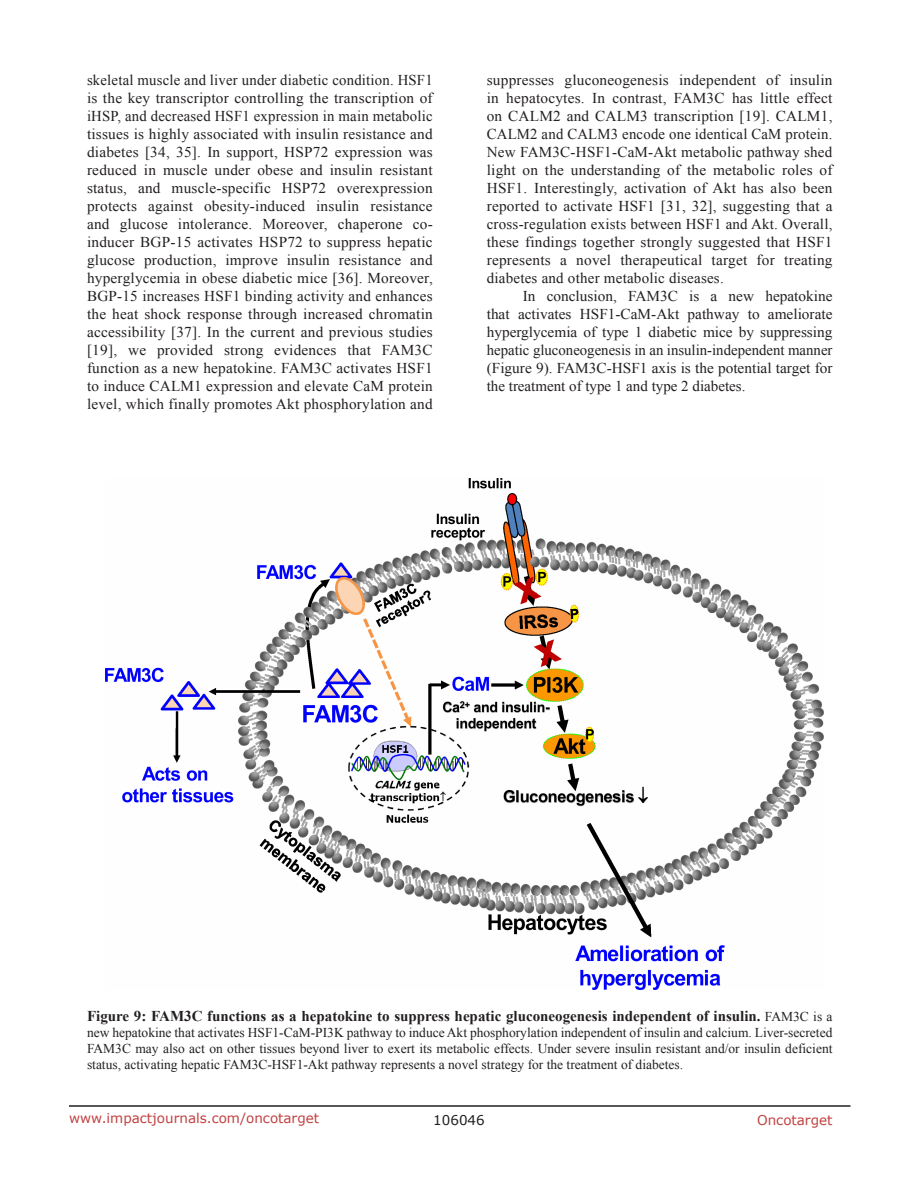
<style>
.page{position:relative;width:918px;height:1188px;background:#fff}
.page>*{position:absolute;margin:0;border:0;box-sizing:border-box;transform-origin:0 0}
.BodyText{font:15px/18px "Times New Roman";letter-spacing:.015em;color:#231f20;text-align:justify}
.figuretext{font:700 15px "Times New Roman";color:#231f20}
.figuretext-2{font:13.5px/16.2px "Times New Roman";color:#231f20;text-align:justify}
.t1{font:13.5px "Verdana";color:#c24141}
.t2{font:13.5px "Verdana";color:#231f20}
.s1{font-weight:400;font-size:13.5px}
</style>
<div class="page">
<hr style="left:69px;top:1105px;width:781px;height:2px;background:#231f20">
<img style="left:105px;top:479px;width:718px;height:510px">
<p class="BodyText" style="left:87px;top:71px;width:347px">skeletal muscle and liver under diabetic condition. HSF1 is the key transcriptor controlling the transcription of iHSP, and decreased HSF1 expression in main metabolic tissues is highly associated with insulin resistance and diabetes [34, 35]. In support, HSP72 expression was reduced in muscle under obese and insulin resistant status, and muscle-specific HSP72 overexpression protects against obesity-induced insulin resistance and glucose intolerance. Moreover, chaperone co&shy;inducer BGP-15 activates HSP72 to suppress hepatic glucose production, improve insulin resistance and hyperglycemia in obese diabetic mice [36]. Moreover, BGP-15 increases HSF1 binding activity and enhances the heat shock response through increased chromatin accessibility [37]. In the current and previous studies [19], we provided strong evidences that FAM3C function as a new hepatokine. FAM3C activates HSF1 to induce CALM1 expression and elevate CaM protein level, which finally promotes Akt phosphorylation and</p>
<p class="BodyText" style="left:487px;top:71px;width:347px">suppresses gluconeogenesis independent of insulin in hepatocytes. In contrast, FAM3C has little effect on CALM2 and CALM3 transcription [19]. CALM1, CALM2 and CALM3 encode one identical CaM protein.<br>New FAM3C-HSF1-CaM-Akt metabolic pathway shed light on the understanding of the metabolic roles of HSF1. Interestingly, activation of Akt has also been reported to activate HSF1 [31, 32], suggesting that a cross-regulation exists between HSF1 and Akt. Overall, these findings together strongly suggested that HSF1 represents a novel therapeutical target for treating diabetes and other metabolic diseases.</p>
<p class="BodyText" style="left:487px;top:287px;width:347px;text-indent:36px">In conclusion, FAM3C is a new hepatokine that activates HSF1-CaM-Akt pathway to ameliorate hyperglycemia of type 1 diabetic mice by suppressing hepatic gluconeogenesis in an insulin-independent manner (Figure 9). FAM3C-HSF1 axis is the potential target for the treatment of type 1 and type 2 diabetes.</p>
<p class="figuretext" style="left:87px;top:1005px;width:747px">Figure 9: FAM3C functions as a hepatokine to suppress hepatic gluconeogenesis independent of insulin. <span class="s1">FAM3C is a</span></p>
<p class="figuretext-2" style="left:87px;top:1024px;width:747px">new hepatokine that activates HSF1-CaM-PI3K pathway to induce Akt phosphorylation independent of insulin and calcium. Liver-secreted FAM3C may also act on other tissues beyond liver to exert its metabolic effects. Under severe insulin resistant and/or insulin deficient status, activating hepatic FAM3C-HSF1-Akt pathway represents a novel strategy for the treatment of diabetes.</p>
<p class="t1" style="left:69px;top:1109px;width:252px">www.impactjournals.com/oncotarget</p>
<p class="t2" style="left:433px;top:1111px;width:53px">106046</p>
<p class="t1" style="left:757px;top:1111px;width:77px">Oncotarget</p>
</div>
